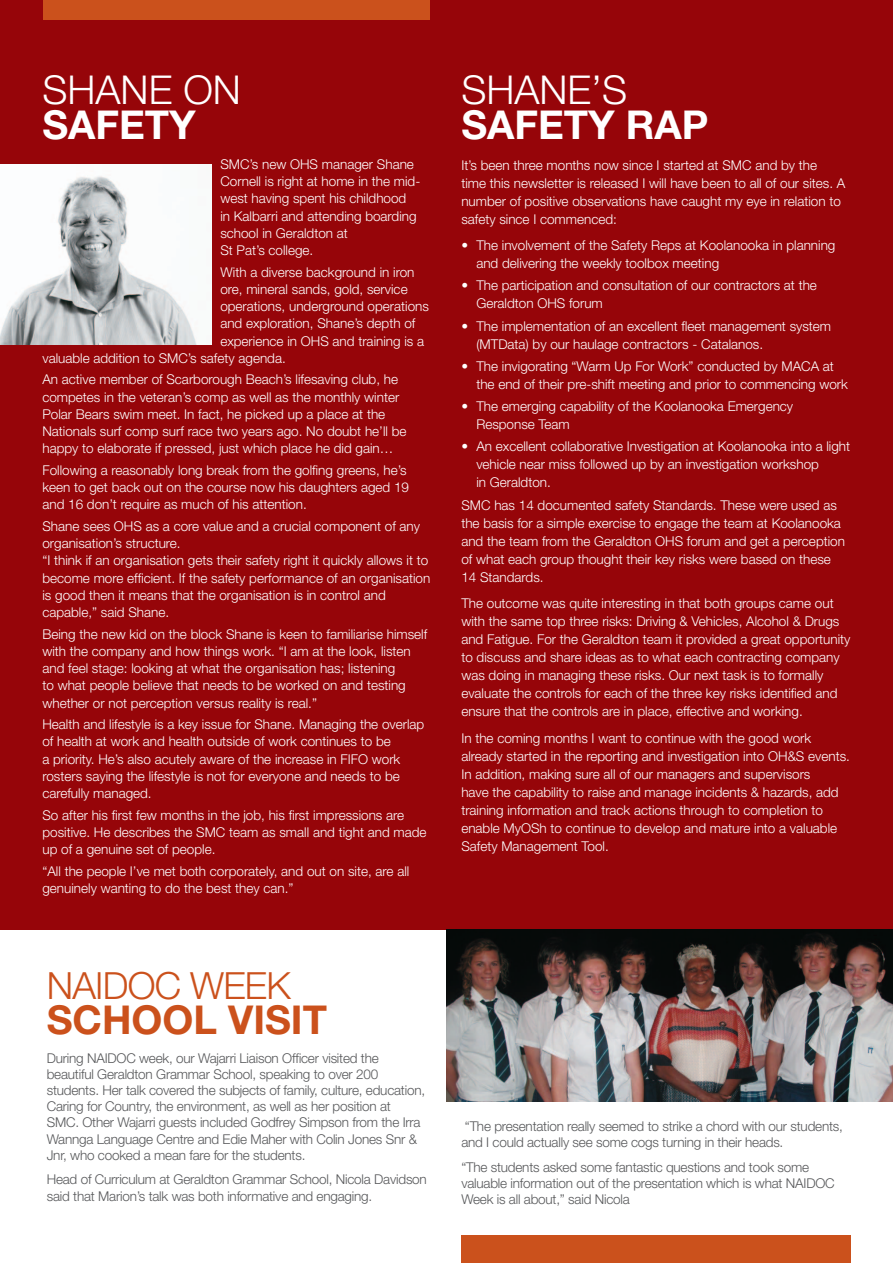
<style>
.page{position:relative;width:893px;height:1263px;background:#fff}
.page>*{position:absolute;margin:0;border:0;box-sizing:border-box;transform-origin:0 0}
.t1{font:700 39.75px/34.5px "Helvetica Neue";color:#fff}
.t2{font:300 39.75px/34.5px "Helvetica Neue";color:#fff}
.t3{font:700 39.75px "Helvetica Neue";color:#cb511c}
.t4{font:300 37.5px "Helvetica Neue";letter-spacing:-.02em;color:#cb511c}
.t5{font:300 13.5px/17.2px "Helvetica Neue";color:#fff}
.t6{font:300 13.5px/16.2px "Helvetica Neue";letter-spacing:-.015em;color:#57585a}
.s1{font-weight:700}
.s2{font-weight:300}
</style>
<div class="page">
<div style="left:0;top:0;width:893px;height:929px;background:#960509"></div>
<img style="left:446px;top:929px;width:447px;height:172px">
<div style="left:43px;top:0;width:386px;height:19px;background:#cb511c"></div>
<div style="left:461px;top:1235px;width:389px;height:28px;background:#cb511c"></div>
<img style="left:0;top:164px;width:212px;height:180px">
<p class="t2" style="left:42px;top:72px;width:200px">SHANE ON<br><span class="s1">SAFETY</span></p>
<p class="t5" style="left:220px;top:155px;width:202px">SMC’s new OHS manager Shane<br>Cornell is right at home in the mid&shy;west having spent his childhood<br>in Kalbarri and attending boarding school in Geraldton at<br>St Pat’s college.</p>
<p class="t5" style="left:220px;top:263px;width:196px">With a diverse background in iron</p>
<p class="t5" style="left:220px;top:280px;width:189px">ore, mineral sands, gold, service</p>
<p class="t5" style="left:220px;top:297px;width:210px">operations, underground operations</p>
<p class="t5" style="left:220px;top:315px;width:197px">and exploration, Shane’s depth of</p>
<p class="t5" style="left:220px;top:332px;width:205px">experience in OHS and training is a</p>
<p class="t5" style="left:42px;top:349px;width:245px">valuable addition to SMC’s safety agenda.</p>
<p class="t5" style="left:42px;top:371px;width:366px">An active member of Scarborough Beach’s lifesaving club, he competes in the veteran’s comp as well as the monthly winter Polar Bears swim meet. In fact, he picked up a place at the Nationals surf comp surf race two years ago. No doubt he’ll be happy to elaborate if pressed, just which place he did gain…</p>
<p class="t5" style="left:42px;top:461px;width:368px">Following a reasonably long break from the golfing greens, he’s keen to get back out on the course now his daughters aged 19 and 16 don’t require as much of his attention.</p>
<p class="t5" style="left:42px;top:517px;width:389px">Shane sees OHS as a core value and a crucial component of any organisation’s structure.<br>“I think if an organisation gets their safety right it quickly allows it to become more efficient. If the safety performance of an organisation is good then it means that the organisation is in control and capable,” said Shane.</p>
<p class="t5" style="left:42px;top:625px;width:386px">Being the new kid on the block Shane is keen to familiarise himself with the company and how things work. “I am at the look, listen and feel stage: looking at what the organisation has; listening<br>to what people believe that needs to be worked on and testing whether or not perception versus reality is real.”</p>
<p class="t5" style="left:42px;top:715px;width:383px">Health and lifestyle is a key issue for Shane. Managing the overlap of health at work and health outside of work continues to be<br>a priority. He’s also acutely aware of the increase in FIFO work rosters saying the lifestyle is not for everyone and needs to be carefully managed.</p>
<p class="t5" style="left:42px;top:806px;width:386px">So after his first few months in the job, his first impressions are positive. He describes the SMC team as small and tight and made up of a genuine set of people.</p>
<p class="t5" style="left:42px;top:862px;width:368px">“All the people I’ve met both corporately, and out on site, are all genuinely wanting to do the best they can.”</p>
<p class="t4" style="left:47px;top:963px;width:245px">NAIDOC WEEK</p>
<p class="t3" style="left:47px;top:995px;width:282px">SCHOOL VISIT</p>
<p class="t6" style="left:47px;top:1049px;width:380px">During NAIDOC week, our Wajarri Liaison Officer visited the beautiful Geraldton Grammar School, speaking to over 200 students. Her talk covered the subjects of family, culture, education, Caring for Country, the environment, as well as her position at SMC. Other Wajarri guests included Godfrey Simpson from the Irra Wannga Language Centre and Edie Maher with Colin Jones Snr &amp; Jnr, who cooked a mean fare for the students.</p>
<p class="t6" style="left:47px;top:1171px;width:382px">Head of Curriculum at Geraldton Grammar School, Nicola Davidson said that Marion’s talk was both informative and engaging.</p>
<p class="t1" style="left:461px;top:72px;width:249px"><span class="s2">SHANE’S<br></span>SAFETY RAP</p>
<p class="t5" style="left:461px;top:156px;width:386px;line-height:18px">It’s been three months now since I started at SMC and by the<br>time this newsletter is released I will have been to all of our sites. A number of positive observations have caught my eye in relation to safety since I commenced:</p>
<p class="t5" style="left:476px;top:236px;width:361px;line-height:18px;text-indent:-15px">• The involvement of the Safety Reps at Koolanooka in planning and delivering the weekly toolbox meeting</p>
<p class="t5" style="left:476px;top:276px;width:342px;line-height:18px;text-indent:-15px">• The participation and consultation of our contractors at the<br>Geraldton OHS forum</p>
<p class="t5" style="left:476px;top:317px;width:356px;line-height:18px;text-indent:-15px">• The implementation of an excellent fleet management system (MTData) by our haulage contractors - Catalanos.</p>
<p class="t5" style="left:476px;top:357px;width:373px;line-height:18px;text-indent:-15px">• The invigorating “Warm Up For Work” conducted by MACA at the end of their pre-shift meeting and prior to commencing work</p>
<p class="t5" style="left:476px;top:397px;width:318px;line-height:18px;text-indent:-15px">• The emerging capability of the Koolanooka Emergency<br>Response Team</p>
<p class="t5" style="left:476px;top:437px;width:375px;line-height:18px;text-indent:-15px">• An excellent collaborative Investigation at Koolanooka into a light vehicle near miss followed up by an investigation workshop<br>in Geraldton.</p>
<p class="t5" style="left:461px;top:496px;width:385px;line-height:18px">SMC has 14 documented safety Standards. These were used as the basis for a simple exercise to engage the team at Koolanooka and the team from the Geraldton OHS forum and get a perception of what each group thought their key risks were based on these 14 Standards.</p>
<p class="t5" style="left:461px;top:594px;width:391px;line-height:18px">The outcome was quite interesting in that both groups came out with the same top three risks: Driving &amp; Vehicles, Alcohol &amp; Drugs and Fatigue. For the Geraldton team it provided a great opportunity to discuss and share ideas as to what each contracting company was doing in managing these risks. Our next task is to formally evaluate the controls for each of the three key risks identified and ensure that the controls are in place, effective and working.</p>
<p class="t5" style="left:461px;top:729px;width:390px;line-height:18px">In the coming months I want to continue with the good work already started in the reporting and investigation into OH&amp;S events.<br>In addition, making sure all of our managers and supervisors<br>have the capability to raise and manage incidents &amp; hazards, add training information and track actions through to completion to enable MyOSh to continue to develop and mature into a valuable Safety Management Tool.</p>
<p class="t6" style="left:461px;top:1118px;width:383px">“The presentation really seemed to strike a chord with our students, and I could actually see some cogs turning in their heads.</p>
<p class="t6" style="left:461px;top:1159px;width:375px">“The students asked some fantastic questions and took some valuable information out of the presentation which is what NAIDOC<br>Week is all about,” said Nicola</p>
</div>
